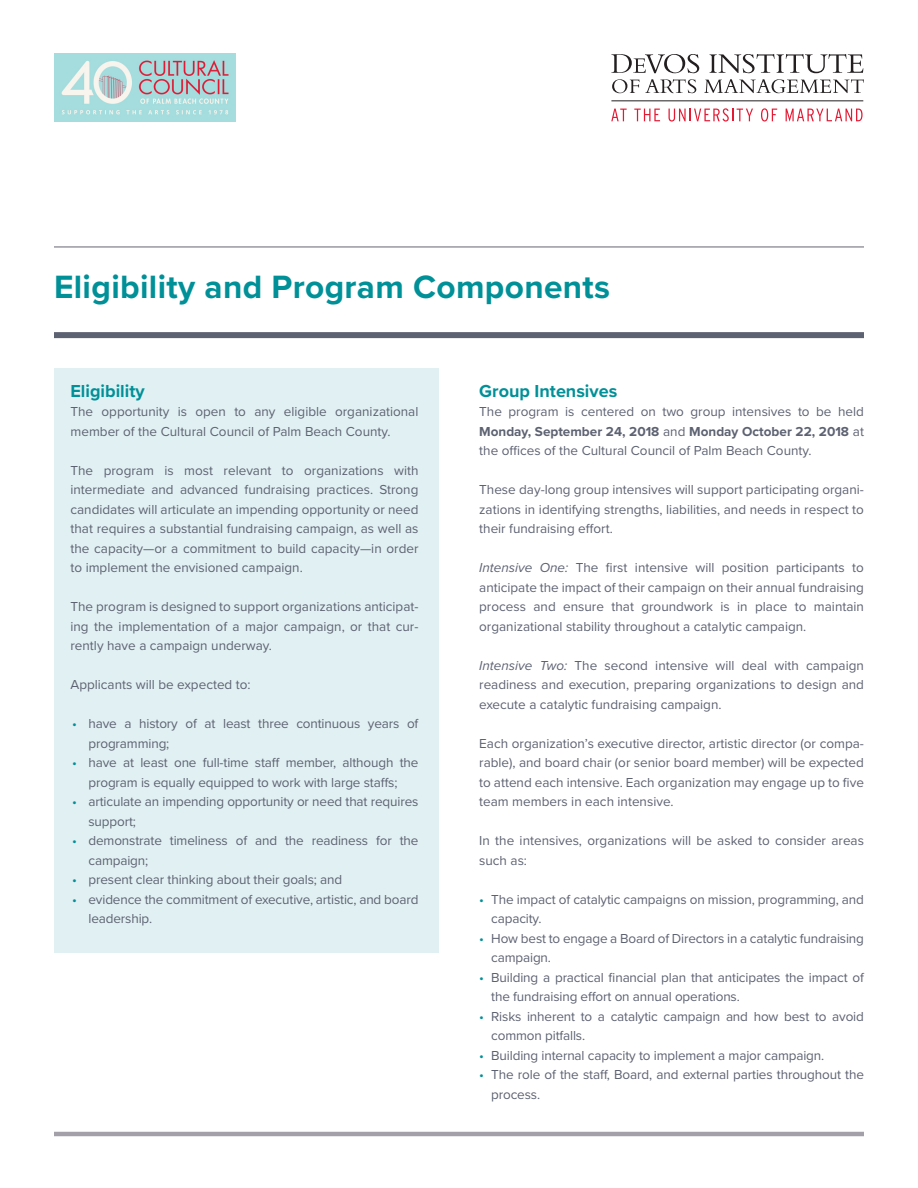
<style>
.page{position:relative;width:918px;height:1188px;background:#fff}
.page>*{position:absolute;margin:0;border:0;box-sizing:border-box;transform-origin:0 0}
.Default{font:700 33.45px "Proxima Nova";letter-spacing:.01em;color:#009098}
.Default-2{font:700 18px "Proxima Nova";color:#009098}
.t1{font:13.5px/19.5px "Proxima Nova";letter-spacing:-.01em;color:#5d6272}
.s1{color:#009098}
.s2{font-weight:700}
.s3{font-style:italic}
</style>
<div class="page">
<div style="left:54px;top:368px;width:385px;height:585px;background:#e1f0f2"></div>
<div style="left:54px;top:332px;width:810px;height:6px;background:#5d6272"></div>
<hr style="left:54px;top:246px;width:810px;height:2px;background:#9997a1">
<svg style="left:611px;top:54px;width:88px;height:19px"></svg>
<svg style="left:710px;top:54px;width:153px;height:19px"></svg>
<svg style="left:612px;top:79px;width:27px;height:14px"></svg>
<svg style="left:645px;top:79px;width:51px;height:14px"></svg>
<svg style="left:704px;top:79px;width:160px;height:14px"></svg>
<svg style="left:611px;top:109px;width:16px;height:12px"></svg>
<svg style="left:634px;top:109px;width:26px;height:12px"></svg>
<svg style="left:669px;top:108px;width:84px;height:14px"></svg>
<svg style="left:761px;top:108px;width:16px;height:14px"></svg>
<svg style="left:786px;top:109px;width:77px;height:13px"></svg>
<hr style="left:611px;top:101px;width:252px;height:1px;background:#231f20">
<hr style="left:54px;top:1132px;width:810px;height:4px;background:#a4a0aa">
<img style="left:54px;top:54px;width:181px;height:68px">
<p class="Default" style="left:54px;top:262px;width:558px">Eligibility and Program Components</p>
<p class="Default-2" style="left:70px;top:377px;width:76px">Eligibility</p>
<p class="t1" style="left:70px;top:401px;width:349px">The opportunity is open to any eligible organizational member of the Cultural Council of Palm Beach County.</p>
<p class="t1" style="left:70px;top:460px;width:350px;text-align:justify">The program is most relevant to organizations with intermediate and advanced fundraising practices. Strong candidates will articulate an impending opportunity or need that requires a substantial fundraising campaign, as well as the capacity—or a commitment to build capacity—in order to implement the envisioned campaign.</p>
<p class="t1" style="left:70px;top:596px;width:350px;text-align:justify">The program is designed to support organizations anticipat&shy;ing the implementation of a major campaign, or that cur&shy;rently have a campaign underway.</p>
<p class="t1" style="left:70px;top:674px;width:182px">Applicants will be expected to:</p>
<p class="t1" style="left:88px;top:713px;width:331px;text-indent:-16px"><span class="s1">•</span> have a history of at least three continuous years of programming;</p>
<p class="t1" style="left:72px;top:752px;width:348px;text-align:center"><span class="s1">•</span> have at least one full-time staff member, although the program is equally equipped to work with large staffs;</p>
<p class="t1" style="left:88px;top:791px;width:331px;text-indent:-16px"><span class="s1">•</span> articulate an impending opportunity or need that requires support;</p>
<p class="t1" style="left:88px;top:830px;width:331px;text-indent:-16px"><span class="s1">•</span> demonstrate timeliness of and the readiness for the campaign;</p>
<p class="t1" style="left:72px;top:869px;width:272px"><span class="s1">•</span> present clear thinking about their goals; and</p>
<p class="t1" style="left:88px;top:889px;width:331px;text-indent:-16px"><span class="s1">•</span> evidence the commitment of executive, artistic, and board leadership.</p>
<p class="Default-2" style="left:479px;top:377px;width:140px">Group Intensives</p>
<p class="t1" style="left:479px;top:401px;width:386px;text-align:justify">The program is centered on two group intensives to be held <span class="s2">Monday, September 24, 2018</span> and <span class="s2">Monday October 22, 2018</span> at the offices of the Cultural Council of Palm Beach County.</p>
<p class="t1" style="left:479px;top:479px;width:386px;text-align:justify">These day-long group intensives will support participating organi&shy;zations in identifying strengths, liabilities, and needs in respect to their fundraising effort.</p>
<p class="t1" style="left:479px;top:557px;width:386px;text-align:justify"><span class="s3">Intensive One:</span> The first intensive will position participants to anticipate the impact of their campaign on their annual fundraising process and ensure that groundwork is in place to maintain organizational stability throughout a catalytic campaign.</p>
<p class="t1" style="left:479px;top:655px;width:386px;text-align:justify"><span class="s3">Intensive Two:</span> The second intensive will deal with campaign readiness and execution, preparing organizations to design and execute a catalytic fundraising campaign.</p>
<p class="t1" style="left:479px;top:733px;width:386px;text-align:justify">Each organization’s executive director, artistic director (or compa&shy;rable), and board chair (or senior board member) will be expected to attend each intensive. Each organization may engage up to five team members in each intensive.</p>
<p class="t1" style="left:479px;top:830px;width:386px">In the intensives, organizations will be asked to consider areas such as:</p>
<p class="t1" style="left:491px;top:889px;width:374px;text-indent:-12px"><span class="s1">•</span> The impact of catalytic campaigns on mission, programming, and capacity.</p>
<p class="t1" style="left:491px;top:928px;width:374px;text-indent:-12px"><span class="s1">•</span> How best to engage a Board of Directors in a catalytic fundraising campaign.</p>
<p class="t1" style="left:491px;top:967px;width:374px;text-indent:-12px"><span class="s1">•</span> Building a practical financial plan that anticipates the impact of the fundraising effort on annual operations.</p>
<p class="t1" style="left:491px;top:1006px;width:374px;text-indent:-12px"><span class="s1">•</span> Risks inherent to a catalytic campaign and how best to avoid common pitfalls.</p>
<p class="t1" style="left:479px;top:1045px;width:347px"><span class="s1">•</span> Building internal capacity to implement a major campaign.</p>
<p class="t1" style="left:491px;top:1064px;width:374px;text-indent:-12px"><span class="s1">•</span> The role of the staff, Board, and external parties throughout the process.</p>
</div>
